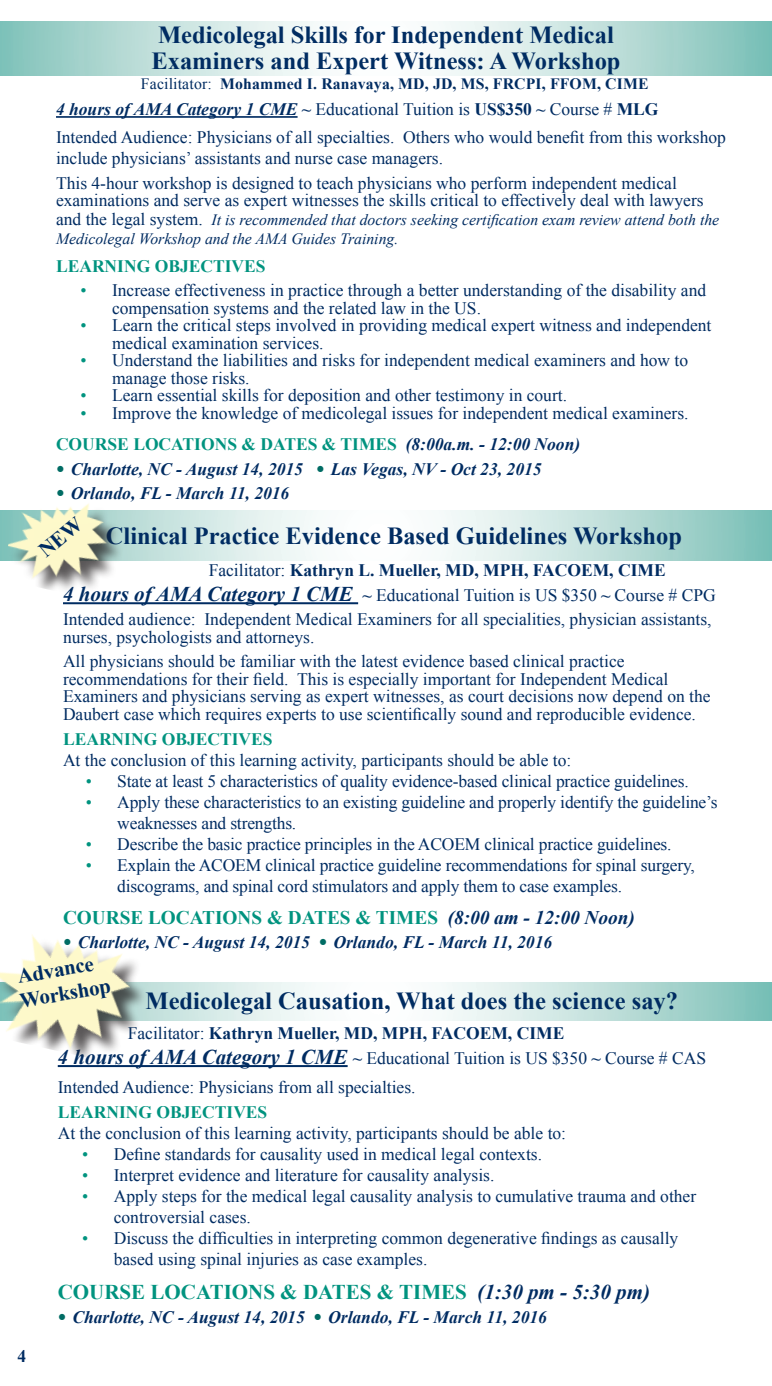
<style>
.page{position:relative;width:772px;height:1386px;background:#fff}
.page>*{position:absolute;margin:0;border:0;box-sizing:border-box;transform-origin:0 0}
.t1{font:700 24.5px/26.2px "Times New Roman";color:#002c62}
.t2{font:700 21px "Times New Roman";color:#00937f}
.t3{font:700 21px/24.5px "Times New Roman";color:#002c62}
.t4{font:700 19.25px "Times New Roman";color:#00937f}
.t5{font:17.5px/17.5px "Times New Roman";color:#002c62}
.t6{font:italic 700 17.5px "Times New Roman";color:#002c62}
.t7{font:700 17.5px "Times New Roman";color:#00937f}
.t8{font:700 17.5px "Times New Roman";color:#002c62}
.t9{font:italic 15.75px/18.9px "Times New Roman";color:#002c62}
.t10{font:700 15.75px "Times New Roman";letter-spacing:.01em;color:#002c62}
.s1{font-weight:400}
.s2{font-weight:700;font-style:italic}
.s3{font-weight:700}
.s4{font-style:normal;font-size:17.5px}
.s5{color:#00937f}
.s6{font-weight:700;color:#00937f}
.s7{font-weight:400;font-style:normal;font-size:24.5px;color:#006c64}
.s8{font-weight:700;font-style:italic;font-size:21px}
.s9{font-style:italic;color:#002c62}
</style>
<div class="page">
<svg style="left:0;top:510px;width:772px;height:51px"></svg>
<svg style="left:154px;top:983px;width:618px;height:38px"></svg>
<hr style="left:58px;top:1065px;width:290px;height:2px;background:#002c62">
<hr style="left:63px;top:602px;width:295px;height:2px;background:#002c62">
<div style="left:9px;top:506px;width:116px;height:91px;background:#231f20;opacity:.75"></div>
<img style="left:4px;top:503px;width:112px;height:94px">
<svg style="left:0;top:21px;width:771px;height:54px"></svg>
<hr style="left:56px;top:116px;width:241px;height:2px;background:#002c62">
<hr style="left:771px;top:21px;width:1px;height:54px;background:#74bdb5">
<div style="left:0;top:938px;width:149px;height:130px;background:#231f20;opacity:.75"></div>
<img style="left:0;top:935px;width:154px;height:126px">
<div style="left:37px;top:516px;width:47px;height:42px;background:#fdf8ca"></div>
<h1 class="t1" style="left:151px;top:21px;width:470px">Medicolegal Skills for Independent Medical<br>Examiners and Expert Witness: A Workshop</h1>
<p class="t10" style="left:141px;top:73px;width:509px"><span class="s1">Facilitator:</span> Mohammed I. Ranavaya, MD, JD, MS, FRCPI, FFOM, CIME</p>
<p class="t5" style="left:56px;top:95px;width:671px;line-height:28px"><span class="s2">4 hours of AMA Category 1 CME</span> <span class="s3">~</span> Educational Tuition is <span class="s3">US$350 ~</span> Course # <span class="s3">MLG<br></span>Intended Audience: Physicians of all specialties. Others who would benefit from this workshop</p>
<p class="t5" style="left:56px;top:146px;width:622px;line-height:24.5px">include physicians’ assistants and nurse case managers.<br>This 4-hour workshop is designed to teach physicians who perform independent medical</p>
<p class="t5" style="left:56px;top:191px;width:649px">examinations and serve as expert witnesses the skills critical to effectively deal with lawyers</p>
<p class="t9" style="left:56px;top:210px;width:665px"><span class="s4">and the legal system.</span> It is recommended that doctors seeking certification exam review attend both the<br>Medicolegal Workshop and the AMA Guides Training.</p>
<p class="t7" style="left:56px;top:254px;width:211px">LEARNING OBJECTIVES</p>
<p class="t5" style="left:112px;top:281px;width:596px;text-indent:-31px"><span class="s5">•</span> Increase effectiveness in practice through a better understanding of the disability and compensation systems and the related law in the US.</p>
<p class="t5" style="left:112px;top:316px;width:601px;text-indent:-31px"><span class="s5">•</span> Learn the critical steps involved in providing medical expert witness and independent medical examination services.</p>
<p class="t5" style="left:112px;top:351px;width:577px;text-indent:-31px"><span class="s5">•</span> Understand the liabilities and risks for independent medical examiners and how to manage those risks.</p>
<p class="t5" style="left:81px;top:386px;width:488px"><span class="s5">•</span> Learn essential skills for deposition and other testimony in court.</p>
<p class="t5" style="left:56px;top:397px;width:634px;line-height:31.5px;text-indent:25px"><span class="s5">•</span> Improve the knowledge of medicolegal issues for independent medical examiners.<br><span class="s6">COURSE LOCATIONS &amp; DATES &amp; TIMES</span> <span class="s2">(8:00a.m. - 12:00 Noon)</span></p>
<p class="t6" style="left:56px;top:457px;width:487px"><span class="s7">•</span> Charlotte, NC - August 14, 2015 <span class="s7">•</span> Las Vegas, NV - Oct 23, 2015</p>
<p class="t6" style="left:56px;top:481px;width:235px"><span class="s7">•</span> Orlando, FL - March 11, 2016</p>
<h1 class="t1" style="left:106px;top:522px;width:577px">Clinical Practice Evidence Based Guidelines Workshop</h1>
<p class="t5" style="left:63px;top:557px;width:654px;line-height:24.8px;text-indent:146px">Facilitator: <span class="s3">Kathryn L. Mueller, MD, MPH, FACOEM, CIME<br></span><span class="s8">4 hours of AMA Category 1 CME</span> <span class="s3">~</span> Educational Tuition is US $350 <span class="s3">~</span> Course # CPG<br>Intended audience: Independent Medical Examiners for all specialities, physician assistants,</p>
<p class="t5" style="left:63px;top:625px;width:563px;line-height:24.5px">nurses, psychologists and attorneys.<br>All physicians should be familiar with the latest evidence based clinical practice</p>
<p class="t5" style="left:63px;top:670px;width:649px">recommendations for their field. This is especially important for Independent Medical<br>Examiners and physicians serving as expert witnesses, as court decisions now depend on the<br>Daubert case which requires experts to use scientifically sound and reproducible evidence.</p>
<p class="t7" style="left:63px;top:727px;width:211px">LEARNING OBJECTIVES</p>
<p class="t5" style="left:63px;top:751px;width:510px">At the conclusion of this learning activity, participants should be able to:</p>
<p class="t5" style="left:86px;top:772px;width:604px"><span class="s5">•</span> State at least 5 characteristics of quality evidence-based clinical practice guidelines.</p>
<p class="t5" style="left:117px;top:792px;width:602px;line-height:21px;text-indent:-32px"><span class="s5">•</span> Apply these characteristics to an existing guideline and properly identify the guideline’s weaknesses and strengths.</p>
<p class="t5" style="left:86px;top:835px;width:587px"><span class="s5">•</span> Describe the basic practice principles in the ACOEM clinical practice guidelines.</p>
<p class="t5" style="left:117px;top:855px;width:579px;line-height:21px;text-indent:-32px"><span class="s5">•</span> Explain the ACOEM clinical practice guideline recommendations for spinal surgery, discograms, and spinal cord stimulators and apply them to case examples.</p>
<p class="t4" style="left:63px;top:904px;width:573px">COURSE LOCATIONS &amp; DATES &amp; TIMES <span class="s9">(8:00 am - 12:00 Noon)</span></p>
<p class="t6" style="left:63px;top:930px;width:491px"><span class="s7">•</span> Charlotte, NC - August 14, 2015 <span class="s7">•</span> Orlando, FL - March 11, 2016</p>
<p class="t3" style="left:14px;top:964px;width:93px;rotate:-10deg">Advance<br>Workshop</p>
<h1 class="t1" style="left:145px;top:987px;width:534px">Medicolegal Causation, What does the science say?</h1>
<p class="t5" style="left:58px;top:1020px;width:650px;line-height:25.2px;text-indent:70px">Facilitator: <span class="s3">Kathryn Mueller, MD, MPH, FACOEM, CIME<br></span><span class="s8">4 hours of AMA Category 1 CME</span> <span class="s3">~</span> Educational Tuition is US $350 <span class="s3">~</span> Course # CAS</p>
<p class="t5" style="left:58px;top:1078px;width:359px">Intended Audience: Physicians from all specialties.</p>
<p class="t7" style="left:58px;top:1100px;width:211px">LEARNING OBJECTIVES</p>
<p class="t5" style="left:58px;top:1125px;width:510px">At the conclusion of this learning activity, participants should be able to:</p>
<p class="t5" style="left:82px;top:1146px;width:461px"><span class="s5">•</span> Define standards for causality used in medical legal contexts.</p>
<p class="t5" style="left:82px;top:1167px;width:414px"><span class="s5">•</span> Interpret evidence and literature for causality analysis.</p>
<p class="t5" style="left:114px;top:1186px;width:584px;line-height:21px;text-indent:-32px"><span class="s5">•</span> Apply steps for the medical legal causality analysis to cumulative trauma and other controversial cases.</p>
<p class="t5" style="left:114px;top:1228px;width:566px;line-height:21px;text-indent:-32px"><span class="s5">•</span> Discuss the difficulties in interpreting common degenerative findings as causally based using spinal injuries as case examples.</p>
<p class="t2" style="left:58px;top:1277px;width:594px">COURSE LOCATIONS &amp; DATES &amp; TIMES <span class="s9">(1:30 pm - 5:30 pm)</span></p>
<p class="t6" style="left:58px;top:1305px;width:491px"><span class="s7">•</span> Charlotte, NC - August 14, 2015 <span class="s7">•</span> Orlando, FL - March 11, 2016</p>
<p class="t8" style="left:18px;top:1344px;width:10px">4</p>
</div>
